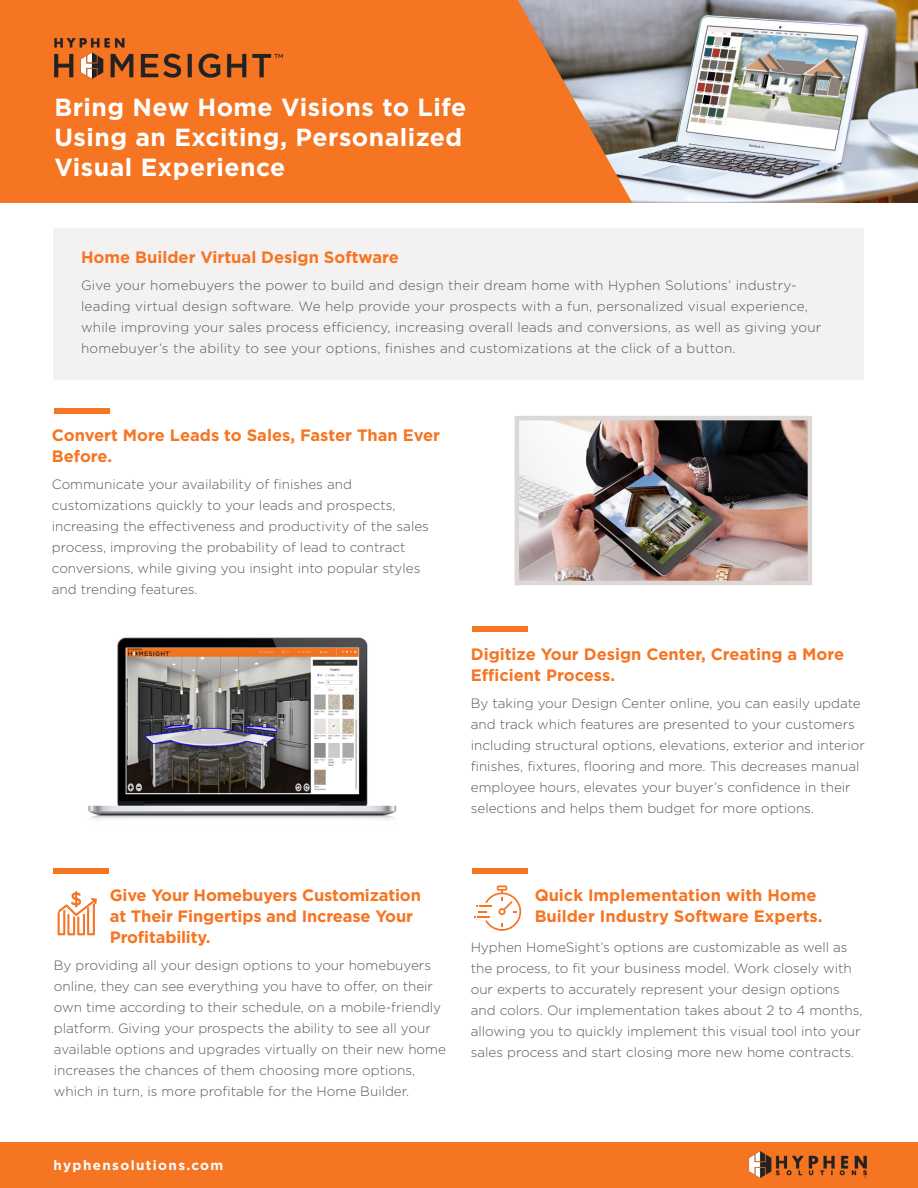
<style>
.page{position:relative;width:918px;height:1188px;background:#fff}
.page>*{position:absolute;margin:0;border:0;box-sizing:border-box;transform-origin:0 0}
.t1{font:700 24.75px/30px "Gotham";letter-spacing:.02em;color:#fff}
.t2{font:700 16.5px/21px "Gotham";color:#f57523}
.t3{font:300 13.5px/21px "Gotham";color:#57585a}
.t4{font:700 13.5px "Gotham";letter-spacing:.1em;color:#fff}
</style>
<div class="page">
<div style="left:0;top:1143px;width:918px;height:45px;background:#f57523"></div>
<div style="left:54px;top:228px;width:810px;height:152px;background:#f4f1f1"></div>
<div style="left:472px;top:868px;width:55px;height:5px;background:#f57523"></div>
<div style="left:55px;top:409px;width:55px;height:5px;background:#f57523"></div>
<div style="left:472px;top:627px;width:55px;height:5px;background:#f57523"></div>
<img style="left:632px;top:0;width:286px;height:203px">
<svg style="left:0;top:0;width:632px;height:203px;background:#ec792f"></svg>
<img style="left:55px;top:38px;width:228px;height:41px">
<img style="left:749px;top:1152px;width:117px;height:25px">
<img style="left:88px;top:637px;width:309px;height:183px">
<div style="left:54px;top:868px;width:55px;height:5px;background:#f57523"></div>
<svg style="left:58px;top:891px;width:39px;height:44px"></svg>
<svg style="left:474px;top:885px;width:47px;height:46px"></svg>
<img style="left:520px;top:421px;width:287px;height:159px">
<div style="left:515px;top:416px;width:297px;height:169px;border:4px solid #dcd8d7"></div>
<p class="t1" style="left:54px;top:92px;width:413px">Bring New Home Visions to Life<br>Using an Exciting, Personalized<br>Visual Experience</p>
<p class="t2" style="left:81px;top:247px;width:319px">Home Builder Virtual Design Software</p>
<p class="t3" style="left:81px;top:275px;width:742px">Give your homebuyers the power to build and design their dream home with Hyphen Solutions’ industry&shy;leading virtual design software. We help provide your prospects with a fun, personalized visual experience, while improving your sales process efficiency, increasing overall leads and conversions, as well as giving your homebuyer’s the ability to see your options, finishes and customizations at the click of a button.</p>
<p class="t2" style="left:52px;top:424px;width:390px">Convert More Leads to Sales, Faster Than Ever<br>Before.</p>
<p class="t3" style="left:52px;top:473px;width:379px">Communicate your availability of finishes and customizations quickly to your leads and prospects, increasing the effectiveness and productivity of the sales process, improving the probability of lead to contract conversions, while giving you insight into popular styles and trending features.</p>
<p class="t2" style="left:471px;top:644px;width:375px">Digitize Your Design Center, Creating a More<br>Efficient Process.</p>
<p class="t3" style="left:471px;top:692px;width:395px">By taking your Design Center online, you can easily update and track which features are presented to your customers including structural options, elevations, exterior and interior finishes, fixtures, flooring and more. This decreases manual employee hours, elevates your buyer’s confidence in their selections and helps them budget for more options.</p>
<p class="t2" style="left:110px;top:885px;width:313px">Give Your Homebuyers Customization at Their Fingertips and Increase Your<br>Profitability.</p>
<p class="t3" style="left:54px;top:955px;width:394px">By providing all your design options to your homebuyers online, they can see everything you have to offer, on their own time according to their schedule, on a mobile-friendly platform. Giving your prospects the ability to see all your available options and upgrades virtually on their new home increases the chances of them choosing more options, which in turn, is more profitable for the Home Builder.</p>
<p class="t4" style="left:54px;top:1156px;width:171px">hyphensolutions.com</p>
<p class="t2" style="left:535px;top:885px;width:289px">Quick Implementation with Home<br>Builder Industry Software Experts.</p>
<p class="t3" style="left:471px;top:937px;width:393px">Hyphen HomeSight’s options are customizable as well as the process, to fit your business model. Work closely with our experts to accurately represent your design options and colors. Our implementation takes about 2 to 4 months, allowing you to quickly implement this visual tool into your sales process and start closing more new home contracts.</p>
</div>
